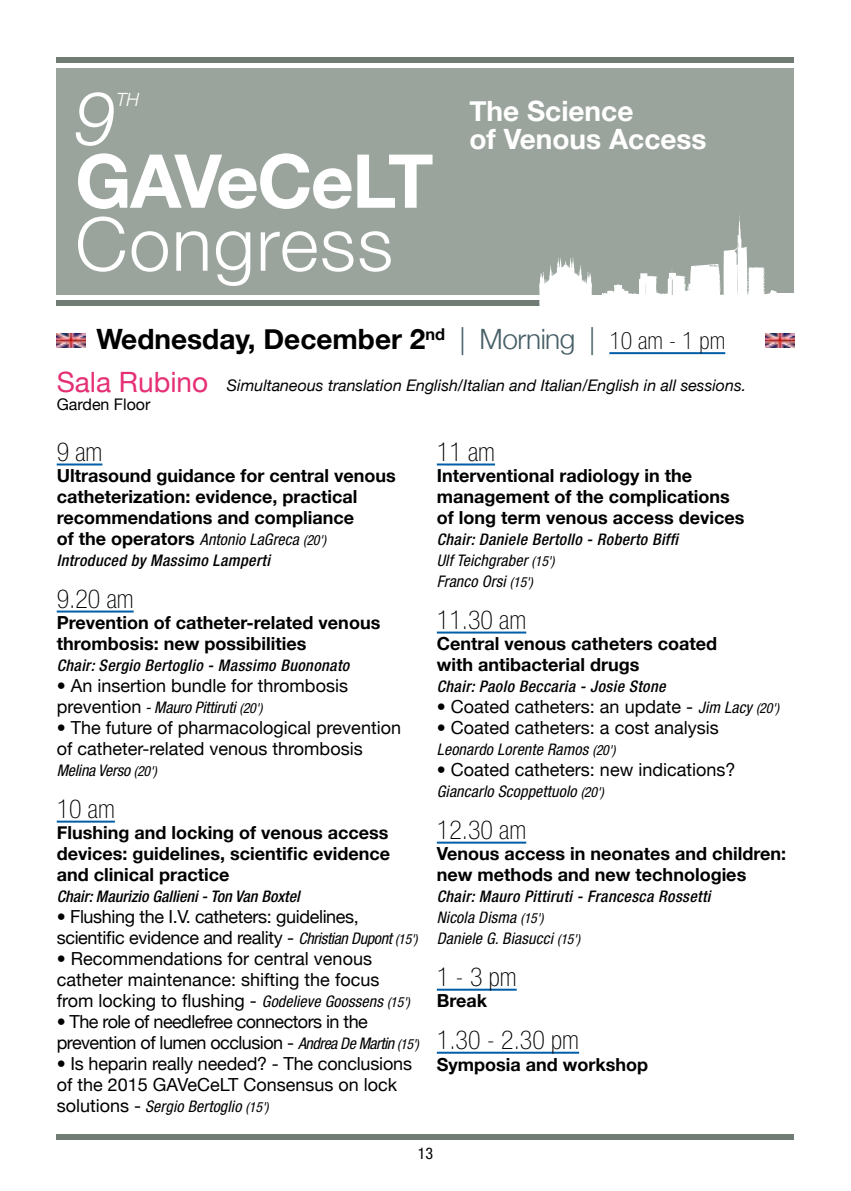
<style>
.page{position:relative;width:851px;height:1191px;background:#fff}
.page>*{position:absolute;margin:0;border:0;box-sizing:border-box;transform-origin:0 0}
.t1{font:700 74.4px "Helvetica Neue";letter-spacing:-.08em;color:#fff}
.t2{font:300 74.4px "Helvetica Neue";letter-spacing:.02em;color:#fff}
.t3{font:italic 300 74.4px "Helvetica Neue";color:#fff}
.t4{font:700 28px "Helvetica Neue";color:#000}
.t5{font:700 28px "Helvetica Neue";color:#fff}
.t6{font:28px "Helvetica Neue";color:#e53075}
.t7{font:100 condensed 26px "Helvetica Neue";color:#000}
.t8{font:italic 300 18.2px "Helvetica Neue";color:#fff}
.t9{font:700 18px/21px "Helvetica Neue";color:#000}
.t10{font:18px/21px "Helvetica Neue";color:#000}
.t11{font:18px/21px "Helvetica Neue";letter-spacing:-.02em;color:#000}
.t12{font:18px/21px "Helvetica Neue";letter-spacing:-.03em;color:#000}
.t13{font:italic 500 condensed 16px/21px "Helvetica Neue";letter-spacing:.025em;color:#000}
.t14{font:italic condensed 16px "Helvetica Neue";letter-spacing:.01em;color:#000}
.t15{font:italic 16px "Helvetica Neue";color:#000}
.t16{font:italic condensed 16px "Helvetica Neue";letter-spacing:-.01em;color:#000}
.t17{font:italic 500 condensed 16px "Helvetica Neue";color:#000}
.t18{font:16px "Helvetica Neue";color:#000}
.t19{font:condensed 16px "Helvetica Neue";color:#000}
.s1{font-weight:300;color:#465f67}
.s2{font-weight:100;font-stretch:condensed;font-size:24px}
.s3{font-weight:400;font-style:italic;font-stretch:condensed;font-size:16px}
.s4{font-weight:400;font-style:italic;font-stretch:condensed;font-size:14px}
.s5{font-style:normal;font-stretch:normal;font-size:18px}
.s6{font-size:14px}
.s7{font-style:italic;font-stretch:condensed;font-size:16px}
.s8{font-style:italic;font-stretch:condensed;font-size:14px}
.s9{font-weight:400}
.s10{font-weight:400;font-size:14px}
</style>
<div class="page">
<hr style="left:57px;top:463px;width:45px;height:2px;background:#005ea8">
<hr style="left:57px;top:610px;width:77px;height:2px;background:#005ea8">
<hr style="left:57px;top:820px;width:58px;height:2px;background:#005ea8">
<hr style="left:437px;top:463px;width:58px;height:2px;background:#005ea8">
<hr style="left:437px;top:631px;width:89px;height:2px;background:#005ea8">
<hr style="left:437px;top:841px;width:89px;height:2px;background:#005ea8">
<hr style="left:437px;top:988px;width:79px;height:2px;background:#005ea8">
<hr style="left:437px;top:1051px;width:142px;height:2px;background:#005ea8">
<div style="left:57px;top:68px;width:737px;height:227px;background:#9aa49d"></div>
<div style="left:57px;top:300px;width:737px;height:6px;background:#717d74"></div>
<div style="left:57px;top:57px;width:737px;height:5px;background:#717d74"></div>
<hr style="left:609px;top:352px;width:116px;height:2px;background:#005ea8">
<img style="left:57px;top:333px;width:29px;height:15px">
<img style="left:765px;top:333px;width:29px;height:15px">
<div style="left:57px;top:1134px;width:737px;height:6px;background:#717d74"></div>
<svg style="left:539px;top:215px;width:255px;height:91px"></svg>
<h1 class="t3" style="left:75px;top:74px;width:43px">9</h1>
<p class="t8" style="left:116px;top:89px;width:24px">TH</p>
<h1 class="t1" style="left:75px;top:135px;width:360px">GAVeCeLT</h1>
<h1 class="t2" style="left:75px;top:199px;width:319px">congress</h1>
<h2 class="t5" style="left:469px;top:94px;width:165px">The Science</h2>
<h2 class="t5" style="left:469px;top:122px;width:238px">of Venous Access</h2>
<h2 class="t4" style="left:96px;top:322px;width:630px">Wednesday, December 2<sup>nd</sup> <span class="s1">| Morning |</span> <span class="s2">10 am - 1 pm</span></h2>
<h2 class="t6" style="left:57px;top:365px;width:153px">Sala Rubino</h2>
<p class="t18" style="left:57px;top:395px;width:95px">Garden Floor</p>
<p class="t15" style="left:227px;top:376px;width:520px">Simultaneous translation English/Italian and Italian/English in all sessions.</p>
<h3 class="t7" style="left:57px;top:437px;width:47px">9 am</h3>
<p class="t9" style="left:57px;top:464px;width:341px">Ultrasound guidance for central venous catheterization: evidence, practical recommendations and compliance<br>of the operators <span class="s3">Antonio LaGreca</span> <span class="s4">(20')</span></p>
<p class="t13" style="left:57px;top:549px;width:215px">Introduced by Massimo Lamperti</p>
<h3 class="t7" style="left:57px;top:584px;width:78px">9.20 am</h3>
<p class="t9" style="left:57px;top:611px;width:325px">Prevention of catheter-related venous thrombosis: new possibilities</p>
<p class="t13" style="left:57px;top:654px;width:294px">Chair: Sergio Bertoglio - Massimo Buononato</p>
<p class="t10" style="left:57px;top:674px;width:293px">• An insertion bundle for thrombosis</p>
<p class="t16" style="left:57px;top:697px;width:207px"><span class="s5">prevention</span> - Mauro Pittiruti <span class="s6">(20')</span></p>
<p class="t10" style="left:57px;top:716px;width:346px">• The future of pharmacological prevention of catheter-related venous thrombosis</p>
<p class="t16" style="left:57px;top:760px;width:101px">Melina Verso <span class="s6">(20')</span></p>
<h3 class="t7" style="left:57px;top:794px;width:60px">10 am</h3>
<p class="t9" style="left:57px;top:821px;width:335px;text-align:justify">Flushing and locking of venous access devices: guidelines, scientific evidence and clinical practice</p>
<p class="t17" style="left:57px;top:886px;width:244px">Chair: Maurizio Gallieni - Ton Van Boxtel</p>
<p class="t11" style="left:57px;top:905px;width:362px">• Flushing the I.V. catheters: guidelines, scientific evidence and reality - <span class="s7">Christian Dupont</span> <span class="s8">(15')</span></p>
<p class="t10" style="left:57px;top:947px;width:355px">• Recommendations for central venous catheter maintenance: shifting the focus from locking to flushing - <span class="s7">Godelieve Goossens</span> <span class="s8">(15')</span></p>
<p class="t12" style="left:57px;top:1010px;width:364px">• The role of needlefree connectors in the prevention of lumen occlusion - <span class="s7">Andrea De Martin</span> <span class="s8">(15')</span></p>
<p class="t10" style="left:57px;top:1052px;width:357px">• Is heparin really needed? - The conclusions of the 2015 GAVeCeLT Consensus on lock</p>
<p class="t14" style="left:57px;top:1096px;width:213px"><span class="s5">solutions -</span> Sergio Bertoglio <span class="s6">(15')</span></p>
<h3 class="t7" style="left:437px;top:437px;width:60px">11 am</h3>
<p class="t9" style="left:437px;top:464px;width:309px">Interventional radiology in the management of the complications of long term venous access devices</p>
<p class="t13" style="left:437px;top:528px;width:243px">Chair: Daniele Bertollo - Roberto Biffi<br><span class="s9">Ulf Teichgraber</span> <span class="s10">(15')<br></span><span class="s9">Franco Orsi</span> <span class="s10">(15')</span></p>
<h3 class="t7" style="left:437px;top:605px;width:91px">11.30 am</h3>
<p class="t9" style="left:437px;top:632px;width:282px">Central venous catheters coated with antibacterial drugs</p>
<p class="t13" style="left:437px;top:675px;width:230px">Chair: Paolo Beccaria - Josie Stone</p>
<p class="t10" style="left:437px;top:695px;width:344px">• Coated catheters: an update - <span class="s7">Jim Lacy</span> <span class="s8">(20')</span></p>
<p class="t10" style="left:437px;top:716px;width:283px">• Coated catheters: a cost analysis</p>
<p class="t14" style="left:437px;top:739px;width:180px">Leonardo Lorente Ramos <span class="s6">(20')</span></p>
<p class="t10" style="left:437px;top:758px;width:300px">• Coated catheters: new indications?</p>
<p class="t14" style="left:437px;top:781px;width:168px">Giancarlo Scoppettuolo <span class="s6">(20')</span></p>
<h3 class="t7" style="left:437px;top:815px;width:91px">12.30 am</h3>
<p class="t9" style="left:437px;top:842px;width:351px">Venous access in neonates and children: new methods and new technologies</p>
<p class="t13" style="left:437px;top:885px;width:275px">Chair: Mauro Pittiruti - Francesca Rossetti<br><span class="s9">Nicola Disma</span> <span class="s10">(15')<br></span><span class="s9">Daniele G. Biasucci</span> <span class="s10">(15')</span></p>
<h3 class="t7" style="left:437px;top:962px;width:81px">1 - 3 pm</h3>
<p class="t9" style="left:437px;top:989px;width:52px">Break</p>
<h3 class="t7" style="left:437px;top:1025px;width:144px">1.30 - 2.30 pm</h3>
<p class="t9" style="left:437px;top:1053px;width:213px">Symposia and workshop</p>
<p class="t19" style="left:418px;top:1144px;width:17px">13</p>
</div>
